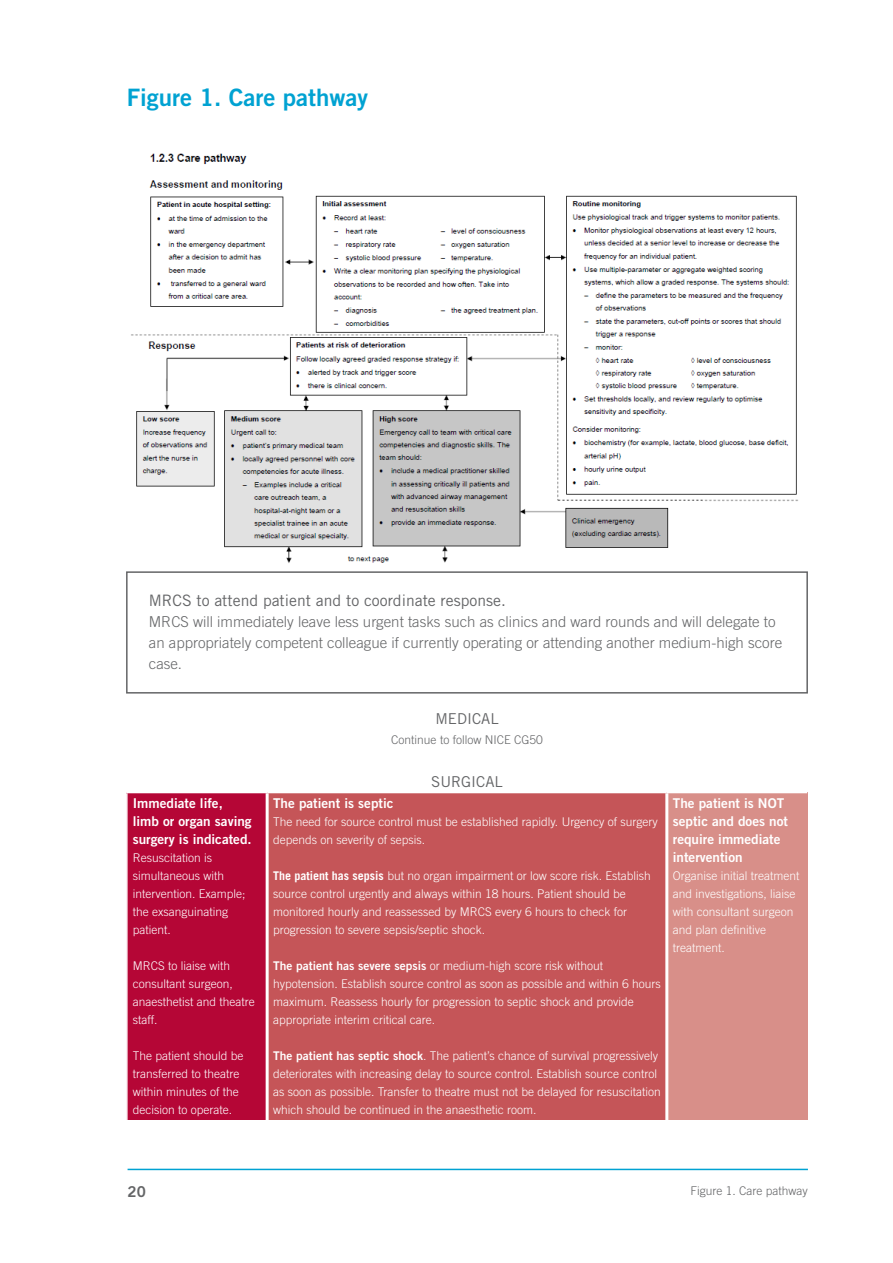
<style>
.page{position:relative;width:893px;height:1263px;background:#fff}
.page>*{position:absolute;margin:0;border:0;box-sizing:border-box;transform-origin:0 0}
.t1{font:24px "Trade Gothic LT Std Bd 2";color:#00a2d2}
.t2{font:15.75px "Trade Gothic LT Std";color:#646567}
.t3{font:300 15px/21px "Trade Gothic LT Std";color:#646567}
.t4{font:15px "Trade Gothic LT Std";color:#646567}
.t5{font:15px "Trade Gothic LT Std Bd 2";color:#646567}
.t6{font:13.5px/18px "Trade Gothic LT Std Bd 2";color:#fff}
.t7{font:300 12px/18px "Trade Gothic LT Std";color:#fff}
.t8{font:300 12px "Trade Gothic LT Std";color:#646567}
.s1{font-weight:700}
.s2{font-family:"Trade Gothic LT Std Bd 2";font-weight:400}
</style>
<div class="page">
<img style="left:131px;top:153px;width:667px;height:410px">
<div style="left:126px;top:571px;width:682px;height:122px;border:2px solid #646567"></div>
<div style="left:127px;top:792px;width:140px;height:328px;background:#b50636"></div>
<div style="left:267px;top:792px;width:400px;height:328px;background:#c55558"></div>
<div style="left:667px;top:792px;width:140px;height:328px;background:#d88f89"></div>
<hr style="left:126px;top:792px;width:141px;height:1px;background:#fff">
<hr style="left:267px;top:792px;width:400px;height:1px;background:#fff">
<hr style="left:667px;top:792px;width:140px;height:1px;background:#fff">
<hr style="left:126px;top:793px;width:2px;height:327px;background:#fff">
<hr style="left:266px;top:793px;width:3px;height:327px;background:#fff">
<hr style="left:665px;top:793px;width:3px;height:327px;background:#fff">
<hr style="left:128px;top:1169px;width:680px;height:1px;background:#00a2d2">
<h1 class="t1" style="left:127px;top:83px;width:243px">Figure 1. Care pathway</h1>
<h2 class="t2" style="left:149px;top:590px;width:358px">MRCS to attend patient and to coordinate response.</h2>
<p class="t3" style="left:149px;top:610px;width:635px">MRCS will immediately leave less urgent tasks such as clinics and ward rounds and will delegate to an appropriately competent colleague if currently operating or attending another medium-high score case.</p>
<p class="t4" style="left:435px;top:709px;width:65px">MEDICAL</p>
<p class="t8" style="left:391px;top:733px;width:153px">Continue to follow NICE CG50</p>
<p class="t6" style="left:133px;top:794px;width:120px">Immediate life, limb or organ saving surgery is indicated.</p>
<p class="t7" style="left:133px;top:849px;width:114px">Resuscitation is simultaneous with intervention. Example; the exsanguinating patient.</p>
<p class="t7" style="left:133px;top:957px;width:124px">MRCS to liaise with consultant surgeon, anaesthetist and theatre staff.</p>
<p class="t7" style="left:133px;top:1047px;width:112px">The patient should be transferred to theatre within minutes of the decision to operate.</p>
<p class="t4" style="left:431px;top:772px;width:73px">SURGICAL</p>
<p class="t6" style="left:273px;top:794px;width:122px">The patient is septic</p>
<p class="t7" style="left:273px;top:813px;width:386px">The need for source control must be established rapidly. Urgency of surgery depends on severity of sepsis.</p>
<p class="t7" style="left:273px;top:867px;width:379px"><span class="s1">The patient has sepsis</span> but no organ impairment or low score risk. Establish source control urgently and always within 18 hours. Patient should be monitored hourly and reassessed by MRCS every 6 hours to check for progression to severe sepsis/septic shock.</p>
<p class="t7" style="left:273px;top:957px;width:389px"><span class="s2">The patient has severe sepsis</span> or medium-high score risk without hypotension. Establish source control as soon as possible and within 6 hours maximum. Reassess hourly for progression to septic shock and provide appropriate interim critical care.</p>
<p class="t7" style="left:273px;top:1047px;width:389px"><span class="s2">The patient has septic shock</span>. The patient’s chance of survival progressively deteriorates with increasing delay to source control. Establish source control as soon as possible. Transfer to theatre must not be delayed for resuscitation which should be continued in the anaesthetic room.</p>
<p class="t6" style="left:673px;top:794px;width:117px">The patient is NOT septic and does not require immediate intervention</p>
<p class="t7" style="left:673px;top:867px;width:128px">Organise initial treatment and investigations, liaise with consultant surgeon and plan definitive treatment.</p>
<p class="t5" style="left:128px;top:1182px;width:20px">20</p>
<p class="t8" style="left:691px;top:1183px;width:119px">Figure 1. Care pathway</p>
</div>
